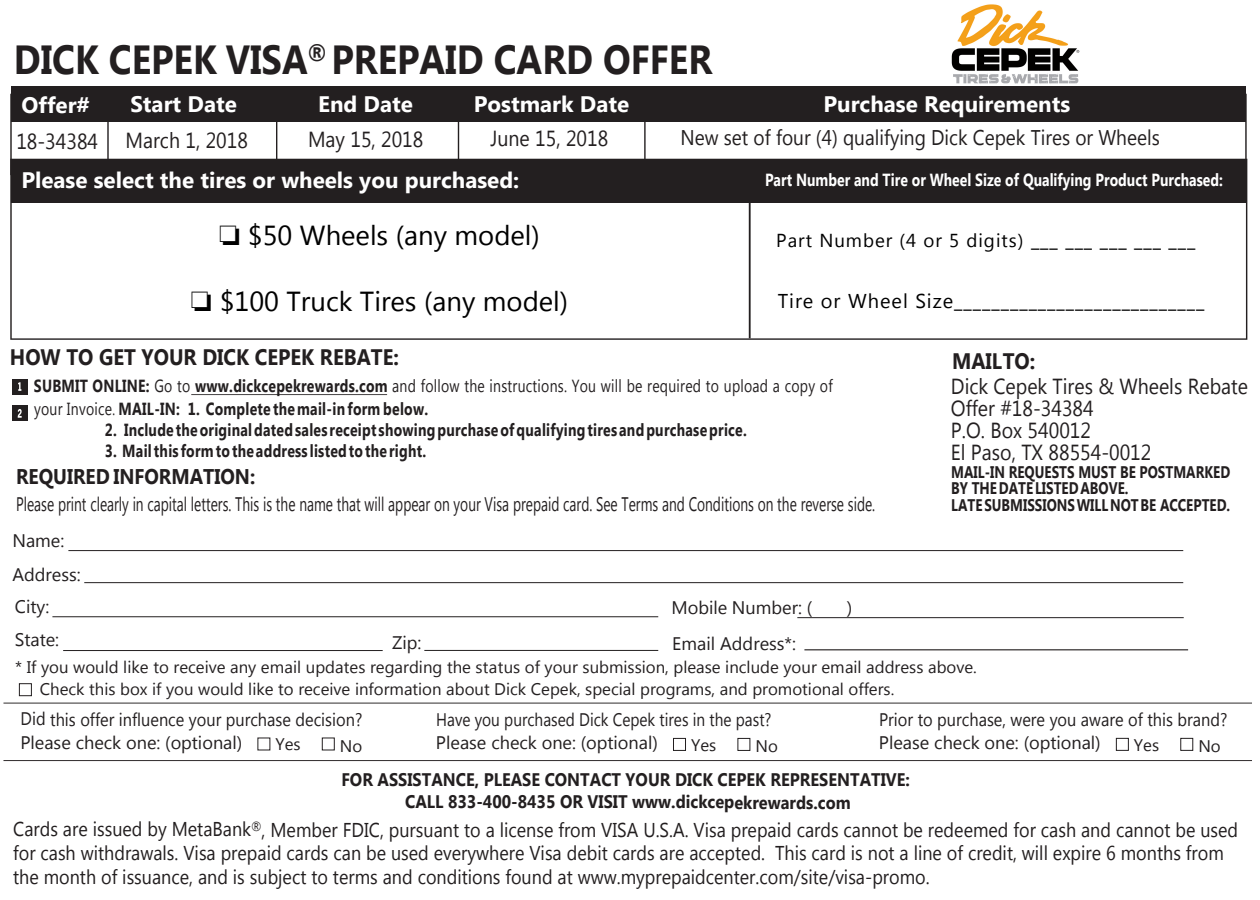
<style>
.page{position:relative;width:1260px;height:900px;background:#fff}
.page>*{position:absolute;margin:0;border:0;box-sizing:border-box;transform-origin:0 0}
.t1{font:700 40.5px "Microsoft Tai Le";color:#231f20;scale:.9 1}
.t2{font:27.5px "Microsoft Tai Le";color:#000}
.t3{font:700 22.5px "Microsoft Tai Le";color:#fff}
.t4{font:700 22.5px "Microsoft Tai Le";color:#231f20;scale:.9 1}
.t5{font:21.75px/21.8px "Microsoft Tai Le";color:#231f20;scale:.9 1}
.t6{font:21.25px "Microsoft Tai Le";color:#231f20;scale:.9 1}
.t7{font:700 21.25px "Microsoft Tai Le";color:#231f20;scale:.9 1}
.t8{font:20px/23.8px "Microsoft Tai Le";color:#221e1f;scale:.9 1}
.t9{font:20px "Microsoft Tai Le";letter-spacing:.05em;color:#000}
.t10{font:19.5px "Microsoft Tai Le";color:#231f20;scale:.7 1}
.t11{font:18.75px "Microsoft Tai Le";letter-spacing:.055em;color:#000}
.t12{font:18.25px/33.5px "Microsoft Tai Le";color:#231f20}
.t13{font:700 18.25px/22.2px "Microsoft Tai Le";color:#231f20;text-align:center;scale:.9 1}
.t14{font:18.25px "Microsoft Tai Le";color:#231f20;scale:.9 1}
.t15{font:18.25px "Microsoft Tai Le";color:#231f20;scale:.85 1}
.t16{font:700 17.5px/23.2px "Microsoft Tai Le";letter-spacing:.02em;color:#231f20;scale:.8 1}
.t17{font:700 17.5px "Microsoft Tai Le";color:#fff;scale:.8 1}
.t18{font:16.75px "Microsoft Tai Le";color:#231f20}
.t19{font:700 16.75px/16.8px "Microsoft Tai Le";color:#231f20;scale:.8 1}
.s1{font-size:20px}
.s2{font-weight:400}
</style>
<div class="page">
<img style="left:951px;top:4px;width:129px;height:80px">
<svg style="left:10px;top:94px;width:1237px;height:65px"></svg>
<div style="left:11px;top:86px;width:1235px;height:35px;background:#231f20"></div>
<svg style="left:10px;top:159px;width:1237px;height:181px"></svg>
<div style="left:11px;top:159px;width:1235px;height:44px;background:#231f20"></div>
<hr style="left:107px;top:108px;width:2px;height:59px;background:#231f20">
<hr style="left:276px;top:108px;width:1px;height:59px;background:#231f20">
<hr style="left:458px;top:108px;width:1px;height:59px;background:#231f20">
<hr style="left:644px;top:108px;width:2px;height:59px;background:#231f20">
<hr style="left:749px;top:192px;width:1px;height:146px;background:#231f20">
<hr style="left:68px;top:550px;width:1115px;height:1px;background:#231f20">
<hr style="left:84px;top:582px;width:1099px;height:1px;background:#231f20">
<hr style="left:52px;top:616px;width:606px;height:1px;background:#231f20">
<hr style="left:63px;top:650px;width:320px;height:1px;background:#231f20">
<hr style="left:804px;top:649px;width:384px;height:1px;background:#231f20">
<hr style="left:424px;top:650px;width:234px;height:1px;background:#231f20">
<hr style="left:797px;top:617px;width:387px;height:1px;background:#231f20">
<div style="left:19px;top:683px;width:13px;height:13px;border:1px solid #231f20"></div>
<div style="left:322px;top:738px;width:13px;height:12px;border:1px solid #231f20"></div>
<hr style="left:191px;top:394px;width:196px;height:1px;background:#231f20">
<div style="left:12px;top:379px;width:16px;height:16px;background:#231f20"></div>
<svg style="left:18px;top:382px;width:3px;height:9px"></svg>
<div style="left:12px;top:405px;width:16px;height:16px;background:#231f20"></div>
<svg style="left:17px;top:409px;width:5px;height:9px"></svg>
<div style="left:673px;top:738px;width:13px;height:13px;border:1px solid #231f20"></div>
<div style="left:738px;top:738px;width:12px;height:13px;border:1px solid #231f20"></div>
<div style="left:1116px;top:738px;width:13px;height:13px;border:1px solid #231f20"></div>
<div style="left:1180px;top:738px;width:13px;height:13px;border:1px solid #231f20"></div>
<hr style="left:3px;top:703px;width:1249px;height:1px;background:#231f20">
<hr style="left:3px;top:760px;width:1249px;height:1px;background:#231f20">
<h1 class="t1" style="left:14px;top:37px;width:778px">DICK CEPEK VISA<sup>®</sup> PREPAID CARD OFFER</h1>
<p class="t3" style="left:130px;top:91px;width:108px">Start Date</p>
<p class="t3" style="left:318px;top:91px;width:96px">End Date</p>
<p class="t3" style="left:474px;top:92px;width:157px">Postmark Date</p>
<p class="t3" style="left:823px;top:91px;width:248px">Purchase Requirements</p>
<p class="t6" style="left:680px;top:126px;width:534px">New set of four (4) qualifying Dick Cepek Tires or Wheels</p>
<p class="t3" style="left:21px;top:92px;width:70px">Offer#</p>
<p class="t5" style="left:16px;top:132px;width:92px">18-34384</p>
<p class="t5" style="left:126px;top:131px;width:137px">March 1, 2018</p>
<p class="t5" style="left:308px;top:130px;width:130px">May 15, 2018</p>
<p class="t5" style="left:490px;top:129px;width:132px">June 15, 2018</p>
<p class="t3" style="left:21px;top:167px;width:499px">Please select the tires or wheels you purchased:</p>
<h2 class="t2" style="left:219px;top:220px;width:322px">❏ $50 Wheels (any model)</h2>
<h2 class="t2" style="left:191px;top:286px;width:379px">❏ $100 Truck Tires (any model)</h2>
<p class="t17" style="left:765px;top:170px;width:574px">Part Number and Tire or Wheel Size of Qualifying Product Purchased:</p>
<p class="t11" style="left:776px;top:229px;width:421px">Part Number (4 or 5 digits) <span class="s1">___ ___ ___ ___ ___</span></p>
<p class="t9" style="left:778px;top:289px;width:428px">Tire or Wheel Size___________________________</p>
<p class="t4" style="left:10px;top:344px;width:434px">HOW TO GET YOUR DICK CEPEK REBATE:</p>
<p class="t16" style="left:34px;top:375px;width:1000px">SUBMIT ONLINE: <span class="s2">Go to</span> www.dickcepekrewards.com <span class="s2">and follow the instructions. You will be required to upload a copy of your Invoice.</span> MAIL-IN: 1. Complete the mail-in form below.</p>
<p class="t16" style="left:105px;top:419px;width:804px">2. Include theoriginaldatedsales receipt showingpurchaseofqualifyingtires andpurchaseprice.</p>
<p class="t16" style="left:105px;top:440px;width:403px">3. Mailthis formtothe address listedtothe right.</p>
<p class="t7" style="left:16px;top:464px;width:267px">REQUIRED INFORMATION:</p>
<p class="t10" style="left:16px;top:492px;width:1229px">Please print clearly in capital letters. This is the name that will appear on your Visa prepaid card. See Terms and Conditions on the reverse side.</p>
<p class="t12" style="left:12px;top:525px;width:70px">Name:<br>Address:</p>
<p class="t12" style="left:15px;top:591px;width:46px">City:<br>State:</p>
<p class="t12" style="left:672px;top:592px;width:142px">Mobile Number: (</p>
<p class="t12" style="left:847px;top:592px;width:7px">)</p>
<p class="t12" style="left:392px;top:627px;width:31px">Zip:</p>
<p class="t12" style="left:672px;top:628px;width:125px">Email Address*:</p>
<p class="t4" style="left:952px;top:348px;width:94px">MAIL TO:</p>
<p class="t5" style="left:951px;top:377px;width:332px">Dick Cepek Tires &amp; Wheels Rebate<br>Offer #18-34384<br>P.O. Box 540012<br>El Paso, TX 88554-0012</p>
<p class="t19" style="left:951px;top:464px;width:350px">MAIL-IN REQUESTS MUST BE POSTMARKED<br>BY THE DATE LISTED ABOVE.<br>LATE SUBMISSIONS WILL NOT BE ACCEPTED.</p>
<p class="t18" style="left:15px;top:657px;width:963px">* If you would like to receive any email updates regarding the status of your submission, please include your email address above.</p>
<p class="t18" style="left:40px;top:679px;width:856px">Check this box if you would like to receive information about Dick Cepek, special programs, and promotional offers.</p>
<p class="t14" style="left:21px;top:709px;width:381px">Did this offer influence your purchase decision?</p>
<p class="t15" style="left:436px;top:709px;width:396px">Have you purchased Dick Cepek tires in the past?</p>
<p class="t14" style="left:879px;top:709px;width:389px">Prior to purchase, were you aware of this brand?</p>
<p class="t12" style="left:20px;top:727px;width:223px">Please check one: (optional)</p>
<p class="t18" style="left:276px;top:735px;width:27px">Yes</p>
<p class="t18" style="left:340px;top:736px;width:24px">No</p>
<p class="t12" style="left:436px;top:727px;width:223px">Please check one: (optional)</p>
<p class="t18" style="left:691px;top:735px;width:27px">Yes</p>
<p class="t18" style="left:756px;top:737px;width:24px">No</p>
<p class="t12" style="left:879px;top:727px;width:223px">Please check one: (optional)</p>
<p class="t18" style="left:1134px;top:735px;width:27px">Yes</p>
<p class="t18" style="left:1198px;top:737px;width:24px">No</p>
<p class="t13" style="left:341px;top:770px;width:633px">FOR ASSISTANCE, PLEASE CONTACT YOUR DICK CEPEK REPRESENTATIVE:<br>CALL 833-400-8435 OR VISIT www.dickcepekrewards.com</p>
<p class="t8" style="left:13px;top:819px;width:1363px">Cards are issued by MetaBank<sup>®</sup>, Member FDIC, pursuant to a license from VISA U.S.A. Visa prepaid cards cannot be redeemed for cash and cannot be used for cash withdrawals. Visa prepaid cards can be used everywhere Visa debit cards are accepted. This card is not a line of credit, will expire 6 months from the month of issuance, and is subject to terms and conditions found at www.myprepaidcenter.com/site/visa-promo.</p>
</div>
